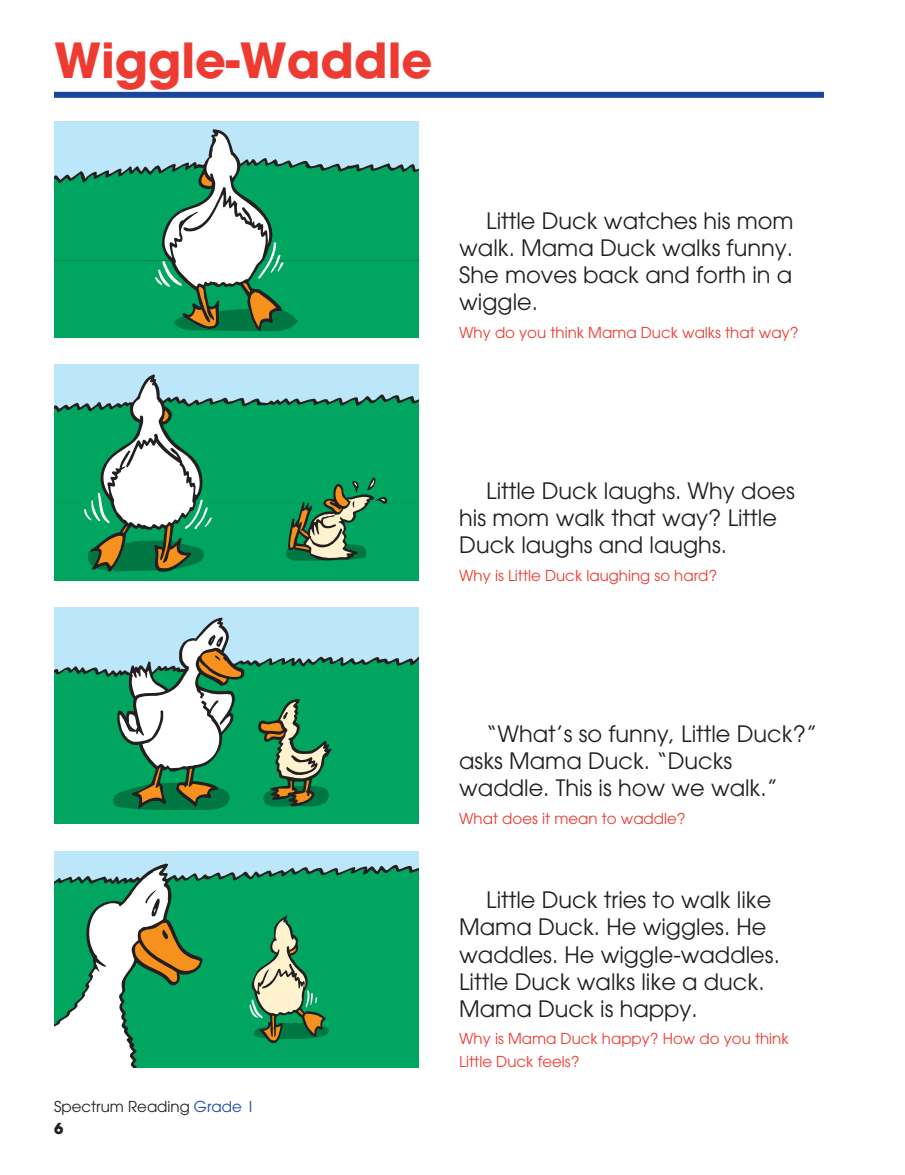
<style>
.page{position:relative;width:905px;height:1175px;background:#fff}
.page>*{position:absolute;margin:0;border:0;box-sizing:border-box;transform-origin:0 0}
.t1{font:48px "EDU Avant Garde Bold";color:#ee3b32}
.t2{font:22.5px/27px "EDU Avant Garde Book";color:#231f20}
.t3{font:15px/22.5px "EDU Avant Garde Book";color:#ee3b32}
.t4{font:15px "EDU Avant Garde Book";color:#231f20}
.t5{font:15px "EDU Avant Garde Bold";color:#231f20}
.s1{color:#18469d}
</style>
<div class="page">
<svg style="left:54px;top:851px;width:364px;height:216px;background:#42b080"></svg>
<div style="left:54px;top:810px;width:364px;height:14px;background:#00a660"></div>
<svg style="left:54px;top:608px;width:364px;height:202px;background:#56b391"></svg>
<svg style="left:54px;top:365px;width:364px;height:216px;background:#40ae82"></svg>
<svg style="left:54px;top:122px;width:364px;height:216px;background:#43b389"></svg>
<div style="left:54px;top:92px;width:770px;height:6px;background:#18469d"></div>
<h1 class="t1" style="left:54px;top:30px;width:380px">Wiggle-Waddle</h1>
<p class="t2" style="left:459px;top:207px;width:336px;text-align:justify;text-indent:27px">Little Duck watches his mom walk. Mama Duck walks funny.<br>She moves back and forth in a wiggle.</p>
<p class="t3" style="left:459px;top:321px;width:341px">Why do you think Mama Duck walks that way?</p>
<p class="t4" style="left:54px;top:1097px;width:201px">Spectrum Reading <span class="s1">Grade 1</span></p>
<p class="t5" style="left:54px;top:1119px;width:11px">6</p>
<p class="t2" style="left:459px;top:477px;width:337px;text-indent:27px">Little Duck laughs. Why does his mom walk that way? Little<br>Duck laughs and laughs.</p>
<p class="t3" style="left:459px;top:564px;width:259px">Why is Little Duck laughing so hard?</p>
<p class="t2" style="left:459px;top:720px;width:359px;text-indent:27px">“What’s so funny, Little Duck?” asks Mama Duck. “Ducks waddle. This is how we walk.”</p>
<p class="t3" style="left:459px;top:807px;width:228px">What does it mean to waddle?</p>
<p class="t2" style="left:459px;top:886px;width:322px;text-indent:27px">Little Duck tries to walk like<br>Mama Duck. He wiggles. He waddles. He wiggle-waddles.<br>Little Duck walks like a duck.<br>Mama Duck is happy.</p>
<p class="t3" style="left:459px;top:1027px;width:331px">Why is Mama Duck happy? How do you think<br>Little Duck feels?</p>
</div>
